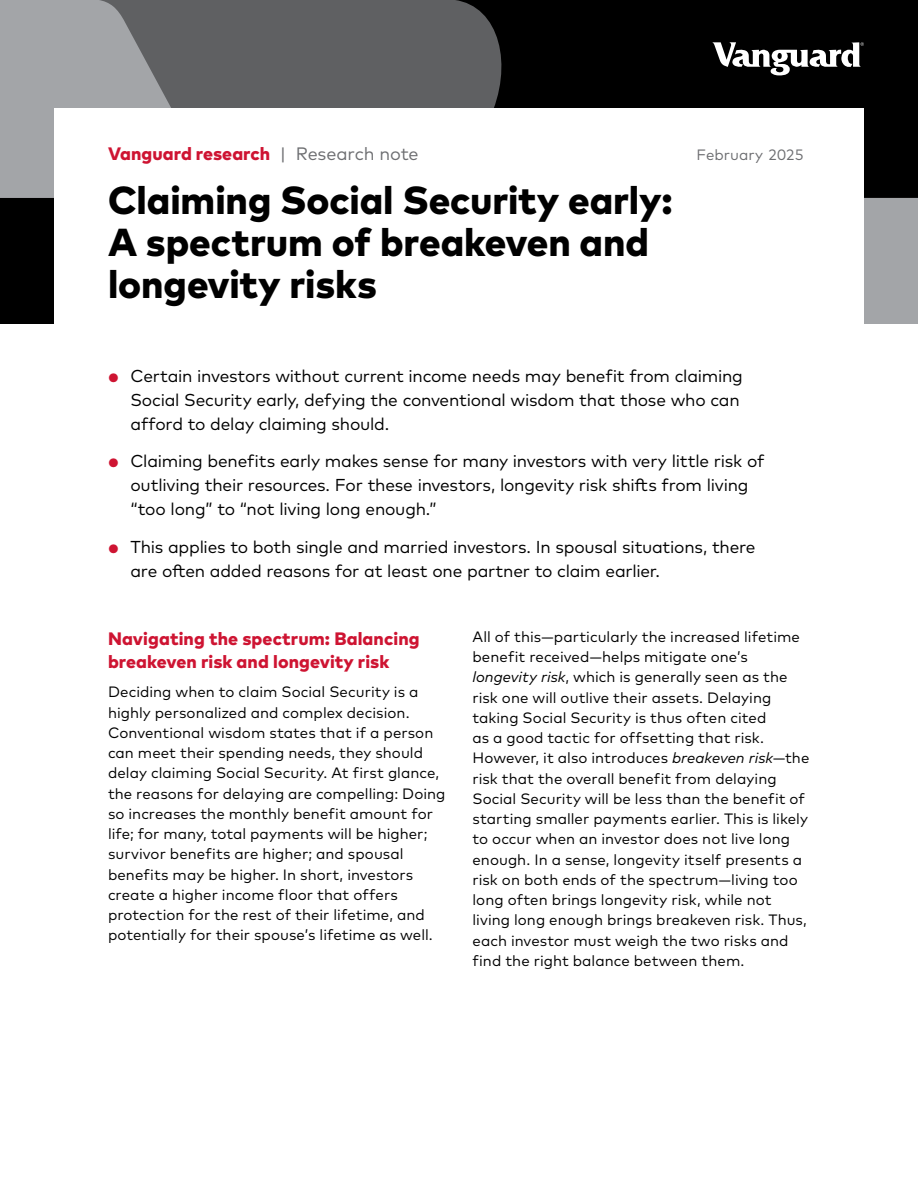
<style>
.page{position:relative;width:918px;height:1188px;background:#fff}
.page>*{position:absolute;margin:0;border:0;box-sizing:border-box;transform-origin:0 0}
.t1{font:800 39px/42px "Mark Pro Tab";color:#000}
.t2{font:800 18px/23.2px "Mark Pro Tab";letter-spacing:.005em;color:#ce1432}
.t3{font:17.25px/24px "Mark Pro Tab";letter-spacing:-.015em;color:#000}
.t4{font:15px/20.2px "Mark Pro Tab";letter-spacing:.005em;color:#000}
.t5{font:15px "Mark Pro Tab";color:#6d6e71}
.s1{font-weight:400;color:#6d6e71}
.s2{font-size:12px;color:#ce1432}
.s3{font-style:italic}
</style>
<div class="page">
<svg style="left:0;top:0;width:918px;height:324px;background:#222223"></svg>
<div style="left:864px;top:198px;width:54px;height:126px;background:#a3a5a8"></div>
<svg style="left:0;top:0;width:220px;height:198px;background:#8e9093"></svg>
<div style="left:54px;top:108px;width:810px;height:219px;background:#fff"></div>
<svg style="left:712px;top:42px;width:152px;height:34px"></svg>
<p class="t2" style="left:108px;top:140px;width:312px">Vanguard research <span class="s1">| Research note</span></p>
<p class="t5" style="left:696px;top:143px;width:109px">February 2025</p>
<h1 class="t1" style="left:108px;top:176px;width:566px">Claiming Social Security early:<br>A spectrum of breakeven and longevity risks</h1>
<p class="t3" style="left:130px;top:362px;width:614px;text-indent:-22px"><span class="s2">●</span> Certain investors without current income needs may benefit from claiming<br>Social Security early, defying the conventional wisdom that those who can afford to delay claiming should.</p>
<p class="t3" style="left:130px;top:448px;width:635px;text-indent:-22px"><span class="s2">●</span> Claiming benefits early makes sense for many investors with very little risk of outliving their resources. For these investors, longevity risk shifts from living “too long” to “not living long enough.”</p>
<p class="t3" style="left:130px;top:533px;width:627px;text-indent:-22px"><span class="s2">●</span> This applies to both single and married investors. In spousal situations, there are often added reasons for at least one partner to claim earlier.</p>
<p class="t2" style="left:108px;top:625px;width:313px">Navigating the spectrum: Balancing breakeven risk and longevity risk</p>
<p class="t4" style="left:108px;top:681px;width:339px">Deciding when to claim Social Security is a highly personalized and complex decision.<br>Conventional wisdom states that if a person can meet their spending needs, they should delay claiming Social Security. At first glance, the reasons for delaying are compelling: Doing so increases the monthly benefit amount for life; for many, total payments will be higher; survivor benefits are higher; and spousal benefits may be higher. In short, investors create a higher income floor that offers protection for the rest of their lifetime, and potentially for their spouse’s lifetime as well.</p>
<p class="t4" style="left:472px;top:625px;width:338px">All of this—particularly the increased lifetime benefit received—helps mitigate one’s <span class="s3">longevity risk</span>, which is generally seen as the risk one will outlive their assets. Delaying taking Social Security is thus often cited<br>as a good tactic for offsetting that risk.<br>However, it also introduces <span class="s3">breakeven risk</span>—the risk that the overall benefit from delaying Social Security will be less than the benefit of starting smaller payments earlier. This is likely to occur when an investor does not live long enough. In a sense, longevity itself presents a risk on both ends of the spectrum—living too long often brings longevity risk, while not living long enough brings breakeven risk. Thus, each investor must weigh the two risks and find the right balance between them.</p>
</div>
